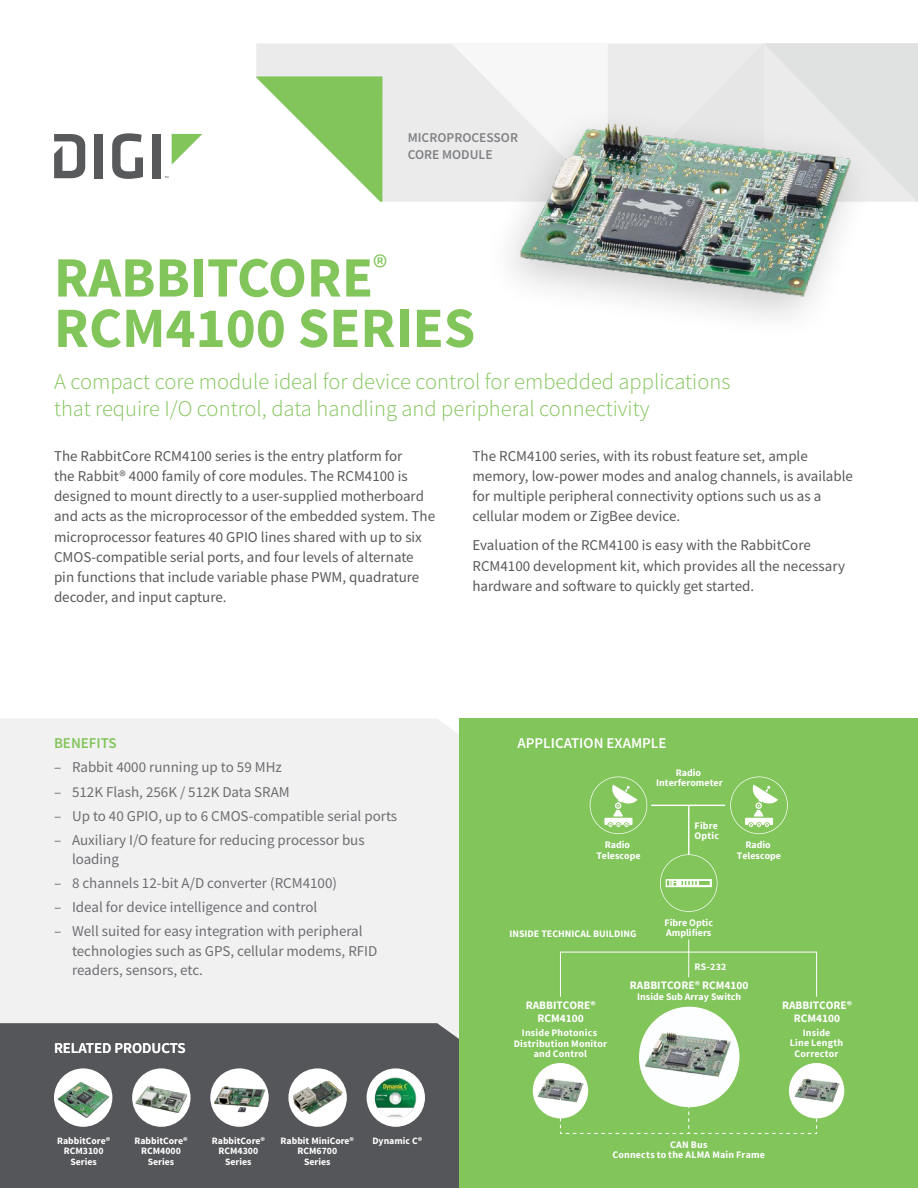
<style>
.page{position:relative;width:918px;height:1188px;background:#fff}
.page>*{position:absolute;margin:0;border:0;box-sizing:border-box;transform-origin:0 0}
.t1{font:700 57px "Source Sans Pro";color:#82c55b}
.Product_Description{font:300 22.5px/27px "Source Sans Pro";color:#82c55b}
.Body_Copy{font:15px/20.2px "Source Sans Pro";color:#58595b}
.Bullets{font:15px/19.5px "Source Sans Pro";color:#6d6e71}
.t2{font:600 15px "Source Sans Pro";color:#fff}
.t3{font:600 15px "Source Sans Pro";color:#82c55b}
.t4{font:600 13.5px/16.5px "Source Sans Pro";color:#808285}
.t5{font:700 11.4px/12.8px "Source Sans Pro";color:#fff;text-align:center}
.t6{font:700 10.05px/10.4px "Source Sans Pro";color:#fff;text-align:center}
.t7{font:700 10.05px/10.4px "Source Sans Pro";letter-spacing:.02em;color:#fff;text-align:center}
.t8{font:700 9.75px/10.5px "Source Sans Pro";color:#fff;text-align:center}
</style>
<div class="page">
<div style="left:95px;top:134px;width:8px;height:44px;background:#58595b"></div>
<svg style="left:112px;top:133px;width:31px;height:46px"></svg>
<div style="left:152px;top:134px;width:9px;height:44px;background:#58595b"></div>
<svg style="left:172px;top:134px;width:30px;height:30px"></svg>
<svg style="left:54px;top:134px;width:31px;height:44px"></svg>
<div style="left:459px;top:718px;width:459px;height:470px;background:#82c55b"></div>
<div style="left:0;top:719px;width:459px;height:304px;background:#f1f1f2"></div>
<div style="left:0;top:1023px;width:459px;height:165px;background:#55565a"></div>
<div style="left:256px;top:44px;width:195px;height:158px;background:#ebebeb"></div>
<svg style="left:256px;top:76px;width:126px;height:126px"></svg>
<svg style="left:451px;top:43px;width:467px;height:159px;background:#eaeaea"></svg>
<div style="left:54px;top:1068px;width:58px;height:59px;background:#fff;border-radius:50%"></div>
<img style="left:57px;top:1081px;width:52px;height:37px">
<div style="left:210px;top:1068px;width:59px;height:59px;background:#fff;border-radius:50%"></div>
<img style="left:213px;top:1086px;width:52px;height:26px">
<div style="left:367px;top:1068px;width:58px;height:59px;background:#fff;border-radius:50%"></div>
<div style="left:132px;top:1068px;width:59px;height:59px;background:#fff;border-radius:50%"></div>
<img style="left:136px;top:1086px;width:51px;height:27px">
<div style="left:288px;top:1068px;width:59px;height:59px;background:#fff;border-radius:50%"></div>
<img style="left:293px;top:1081px;width:50px;height:33px">
<svg style="left:660px;top:854px;width:58px;height:58px"></svg>
<hr style="left:652px;top:805px;width:73px;height:1px;background:#fff">
<hr style="left:688px;top:806px;width:1px;height:48px;background:#fff">
<div style="left:639px;top:1007px;width:101px;height:100px;background:#fdfeff;border-radius:50%"></div>
<img style="left:645px;top:1030px;width:87px;height:47px">
<div style="left:533px;top:1063px;width:55px;height:55px;background:#fff;border-radius:50%"></div>
<img style="left:538px;top:1078px;width:46px;height:22px">
<svg style="left:590px;top:777px;width:57px;height:57px"></svg>
<svg style="left:730px;top:777px;width:58px;height:57px"></svg>
<hr style="left:688px;top:940px;width:1px;height:37px;background:#fff">
<hr style="left:560px;top:952px;width:1px;height:44px;background:#fff">
<div style="left:789px;top:1063px;width:55px;height:55px;background:#fff;border-radius:50%"></div>
<img style="left:796px;top:1078px;width:44px;height:25px">
<hr style="left:816px;top:952px;width:1px;height:44px;background:#fff">
<hr style="left:560px;top:952px;width:257px;height:1px;background:#fff">
<svg style="left:560px;top:1093px;width:257px;height:41px"></svg>
<img style="left:487px;top:43px;width:423px;height:275px">
<img style="left:374px;top:1077px;width:44px;height:43px">
<p class="t4" style="left:408px;top:129px;width:112px">MICROPROCESSOR<br>CORE MODULE</p>
<p class="t1" style="left:54px;top:241px;width:335px">RABBITCORE<sup>®</sup></p>
<p class="t1" style="left:54px;top:291px;width:423px">RCM4100 SERIES</p>
<p class="Product_Description" style="left:54px;top:368px;width:678px">A compact core module ideal for device control for embedded applications that require I/O control, data handling and peripheral connectivity</p>
<p class="Body_Copy" style="left:54px;top:445px;width:383px">The RabbitCore RCM4100 series is the entry platform for<br>the Rabbit® 4000 family of core modules. The RCM4100 is designed to mount directly to a user-supplied motherboard and acts as the microprocessor of the embedded system. The microprocessor features 40 GPIO lines shared with up to six CMOS-compatible serial ports, and four levels of alternate pin functions that include variable phase PWM, quadrature decoder, and input capture.</p>
<p class="Body_Copy" style="left:472px;top:445px;width:382px">The RCM4100 series, with its robust feature set, ample memory, low-power modes and analog channels, is available for multiple peripheral connectivity options such us as a cellular modem or ZigBee device.</p>
<p class="Body_Copy" style="left:472px;top:535px;width:374px">Evaluation of the RCM4100 is easy with the RabbitCore<br>RCM4100 development kit, which provides all the necessary hardware and software to quickly get started.</p>
<p class="t3" style="left:54px;top:734px;width:64px">BENEFITS</p>
<p class="Bullets" style="left:54px;top:758px;width:229px">– Rabbit 4000 running up to 59 MHz</p>
<p class="Bullets" style="left:54px;top:782px;width:237px">– 512K Flash, 256K / 512K Data SRAM</p>
<p class="Bullets" style="left:54px;top:806px;width:345px">– Up to 40 GPIO, up to 6 CMOS-compatible serial ports</p>
<p class="Bullets" style="left:72px;top:830px;width:294px;text-indent:-18px">– Auxiliary I/O feature for reducing processor bus loading</p>
<p class="Bullets" style="left:54px;top:873px;width:285px">– 8 channels 12-bit A/D converter (RCM4100)</p>
<p class="Bullets" style="left:54px;top:898px;width:265px">– Ideal for device intelligence and control</p>
<p class="Bullets" style="left:72px;top:922px;width:307px;text-indent:-18px">– Well suited for easy integration with peripheral technologies such as GPS, cellular modems, RFID readers, sensors, etc.</p>
<p class="t2" style="left:54px;top:1038px;width:133px">RELATED PRODUCTS</p>
<p class="t8" style="left:57px;top:1135px;width:54px">RabbitCore®<br>RCM3100<br>Series</p>
<p class="t8" style="left:212px;top:1135px;width:54px">RabbitCore®<br>RCM4300</p>
<p class="t8" style="left:135px;top:1135px;width:54px">RabbitCore®</p>
<p class="t8" style="left:372px;top:1135px;width:51px">Dynamic C®</p>
<p class="t8" style="left:141px;top:1146px;width:41px">RCM4000<br>Series</p>
<p class="t8" style="left:281px;top:1135px;width:75px">Rabbit MiniCore®<br>RCM6700</p>
<p class="t8" style="left:304px;top:1156px;width:28px">Series</p>
<p class="t8" style="left:225px;top:1156px;width:28px">Series</p>
<p class="t2" style="left:518px;top:734px;width:151px">APPLICATION EXAMPLE</p>
<p class="t6" style="left:596px;top:840px;width:46px">Radio<br>Telescope</p>
<p class="t6" style="left:656px;top:767px;width:68px">Radio<br>Interferometer</p>
<p class="t7" style="left:695px;top:820px;width:26px;text-align:left">Fibre<br>Optic</p>
<p class="t6" style="left:737px;top:840px;width:46px">Radio<br>Telescope</p>
<p class="t6" style="left:509px;top:928px;width:129px">INSIDE TECHNICAL BUILDING</p>
<p class="t6" style="left:664px;top:917px;width:50px;text-align:left">Fibre Optic<br>Amplifiers</p>
<p class="t5" style="left:526px;top:999px;width:72px">RABBITCORE®<br>RCM4100</p>
<p class="t7" style="left:514px;top:1028px;width:95px">Inside Photonics<br>Distribution Monitor and Control</p>
<p class="t6" style="left:695px;top:961px;width:33px">RS-232</p>
<p class="t5" style="left:630px;top:979px;width:120px">RABBITCORE® RCM4100</p>
<p class="t6" style="left:637px;top:992px;width:105px">Inside Sub Array Switch</p>
<p class="t5" style="left:782px;top:999px;width:72px">RABBITCORE®<br>RCM4100</p>
<p class="t7" style="left:790px;top:1027px;width:55px">Inside<br>Line Length<br>Corrector</p>
<p class="t7" style="left:612px;top:1139px;width:154px">CAN Bus<br>Connects to the ALMA Main Frame</p>
</div>
